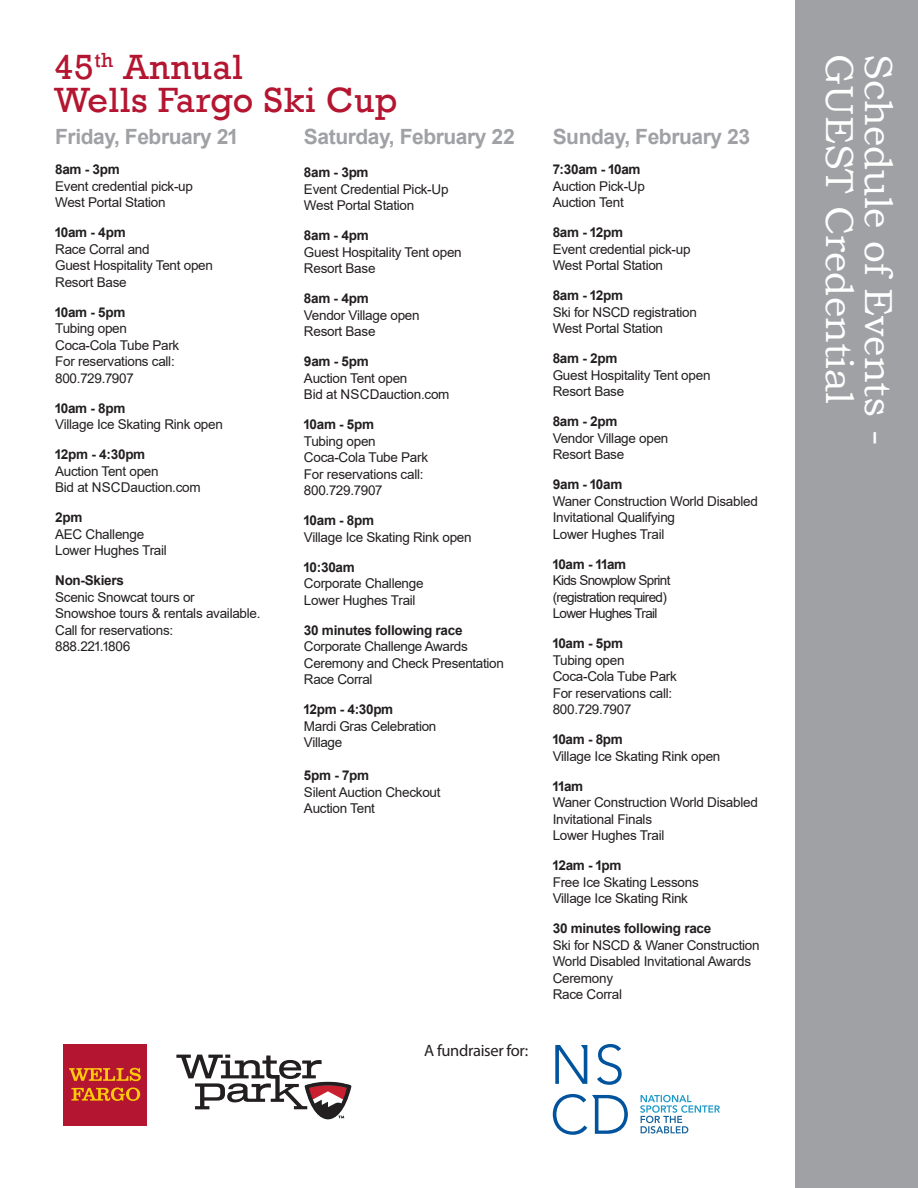
<style>
.page{position:relative;width:918px;height:1188px;background:#fff}
.page>*{position:absolute;margin:0;border:0;box-sizing:border-box;transform-origin:0 0}
.Headline_Large_48_48{font:39px "Bookman Old Style";color:#fff}
.t1{font:36px "Rockwell";letter-spacing:.02em;color:#b41530}
.t2{font:700 21px "Arial";letter-spacing:-.02em;color:#a0a1a5}
.t3{font:16.5px "Myriad Pro";letter-spacing:-.02em;color:#231f20}
.t4{font:13.5px/16.5px "Arial";letter-spacing:-.02em;color:#231f20}
.t5{font:13.5px/16.5px "Arial";letter-spacing:-.05em;color:#231f20}
.t6{font:700 13.5px "Arial";letter-spacing:-.025em;color:#231f20}
.s1{font-weight:700}
</style>
<div class="page">
<div style="left:796px;top:0;width:122px;height:1188px;background:#a0a1a5"></div>
<svg style="left:597px;top:1044px;width:25px;height:41px"></svg>
<svg style="left:555px;top:1045px;width:32px;height:39px"></svg>
<svg style="left:553px;top:1094px;width:75px;height:41px"></svg>
<svg style="left:640px;top:1095px;width:80px;height:39px"></svg>
<div style="left:64px;top:1044px;width:83px;height:81px;background:#b41530"></div>
<svg style="left:69px;top:1068px;width:72px;height:33px"></svg>
<svg style="left:176px;top:1055px;width:175px;height:64px"></svg>
<p class="t1" style="left:54px;top:46px;width:190px">45<sup>th</sup> Annual</p>
<p class="t1" style="left:54px;top:79px;width:345px">Wells Fargo Ski Cup</p>
<p class="t2" style="left:55px;top:122px;width:184px">Friday, February 21</p>
<p class="t4" style="left:55px;top:161px;width:139px"><span class="s1">8am - 3pm<br></span>Event credential pick-up<br>West Portal Station</p>
<p class="t4" style="left:55px;top:224px;width:159px"><span class="s1">10am - 4pm<br></span>Race Corral and<br>Guest Hospitality Tent open<br>Resort Base</p>
<p class="t4" style="left:55px;top:304px;width:126px"><span class="s1">10am - 5pm<br></span>Tubing open<br>Coca-Cola Tube Park<br>For reservations call:<br>800.729.7907</p>
<p class="t4" style="left:55px;top:400px;width:169px"><span class="s1">10am - 8pm<br></span>Village Ice Skating Rink open</p>
<p class="t4" style="left:55px;top:446px;width:147px"><span class="s1">12pm - 4:30pm<br></span>Auction Tent open<br>Bid at NSCDauction.com</p>
<p class="t4" style="left:55px;top:509px;width:113px"><span class="s1">2pm<br></span>AEC Challenge<br>Lower Hughes Trail</p>
<p class="t4" style="left:55px;top:572px;width:207px"><span class="s1">Non-Skiers<br></span>Scenic Snowcat tours or<br>Snowshoe tours &amp; rentals available.<br>Call for reservations:<br>888.221.1806</p>
<p class="t2" style="left:304px;top:122px;width:212px">Saturday, February 22</p>
<p class="t4" style="left:304px;top:164px;width:146px"><span class="s1">8am - 3pm<br></span>Event Credential Pick-Up<br>West Portal Station</p>
<p class="t4" style="left:304px;top:227px;width:159px"><span class="s1">8am - 4pm<br></span>Guest Hospitality Tent open<br>Resort Base</p>
<p class="t4" style="left:304px;top:290px;width:117px"><span class="s1">8am - 4pm<br></span>Vendor Village open<br>Resort Base</p>
<p class="t4" style="left:304px;top:353px;width:147px"><span class="s1">9am - 5pm<br></span>Auction Tent open<br>Bid at NSCDauction.com</p>
<p class="t4" style="left:304px;top:416px;width:126px"><span class="s1">10am - 5pm<br></span>Tubing open<br>Coca-Cola Tube Park<br>For reservations call:<br>800.729.7907</p>
<p class="t4" style="left:304px;top:512px;width:169px"><span class="s1">10am - 8pm<br></span>Village Ice Skating Rink open</p>
<p class="t4" style="left:304px;top:559px;width:121px"><span class="s1">10:30am<br></span>Corporate Challenge<br>Lower Hughes Trail</p>
<p class="t4" style="left:304px;top:622px;width:201px"><span class="s1">30 minutes following race<br></span>Corporate Challenge Awards<br>Ceremony and Check Presentation<br>Race Corral</p>
<p class="t6" style="left:304px;top:700px;width:91px">12pm - 4:30pm</p>
<p class="t4" style="left:304px;top:718px;width:134px">Mardi Gras Celebration</p>
<p class="t4" style="left:304px;top:734px;width:40px">Village</p>
<p class="t4" style="left:304px;top:767px;width:138px"><span class="s1">5pm - 7pm<br></span>Silent Auction Checkout<br>Auction Tent</p>
<p class="t3" style="left:424px;top:1041px;width:106px">A fundraiser for:</p>
<p class="t2" style="left:553px;top:122px;width:199px">Sunday, February 23</p>
<p class="t4" style="left:553px;top:161px;width:94px"><span class="s1">7:30am - 10am<br></span>Auction Pick-Up<br>Auction Tent</p>
<p class="t4" style="left:553px;top:224px;width:139px"><span class="s1">8am - 12pm<br></span>Event credential pick-up<br>West Portal Station</p>
<p class="t4" style="left:553px;top:287px;width:146px"><span class="s1">8am - 12pm<br></span>Ski for NSCD registration<br>West Portal Station</p>
<p class="t4" style="left:553px;top:350px;width:159px"><span class="s1">8am - 2pm<br></span>Guest Hospitality Tent open<br>Resort Base</p>
<p class="t4" style="left:553px;top:413px;width:117px"><span class="s1">8am - 2pm<br></span>Vendor Village open<br>Resort Base</p>
<p class="t4" style="left:553px;top:476px;width:207px"><span class="s1">9am - 10am<br></span>Waner Construction World Disabled<br>Invitational Qualifying<br>Lower Hughes Trail</p>
<p class="t5" style="left:553px;top:556px;width:119px"><span class="s1">10am - 11am<br></span>Kids Snowplow Sprint (registration required)<br>Lower Hughes Trail</p>
<p class="t4" style="left:553px;top:635px;width:126px"><span class="s1">10am - 5pm<br></span>Tubing open<br>Coca-Cola Tube Park<br>For reservations call:<br>800.729.7907</p>
<p class="t4" style="left:553px;top:731px;width:169px"><span class="s1">10am - 8pm<br></span>Village Ice Skating Rink open</p>
<p class="t4" style="left:553px;top:778px;width:207px"><span class="s1">11am<br></span>Waner Construction World Disabled<br>Invitational Finals<br>Lower Hughes Trail</p>
<p class="t4" style="left:553px;top:857px;width:148px"><span class="s1">12am - 1pm<br></span>Free Ice Skating Lessons<br>Village Ice Skating Rink</p>
<p class="t4" style="left:553px;top:920px;width:208px"><span class="s1">30 minutes following race<br></span>Ski for NSCD &amp; Waner Construction<br>World Disabled Invitational Awards<br>Ceremony<br>Race Corral</p>
<p class="Headline_Large_48_48" style="left:865px;top:54px;width:351px;rotate:90deg">GUEST Credential</p>
<p class="Headline_Large_48_48" style="left:904px;top:54px;width:393px;rotate:90deg">Schedule of Events -</p>
</div>
